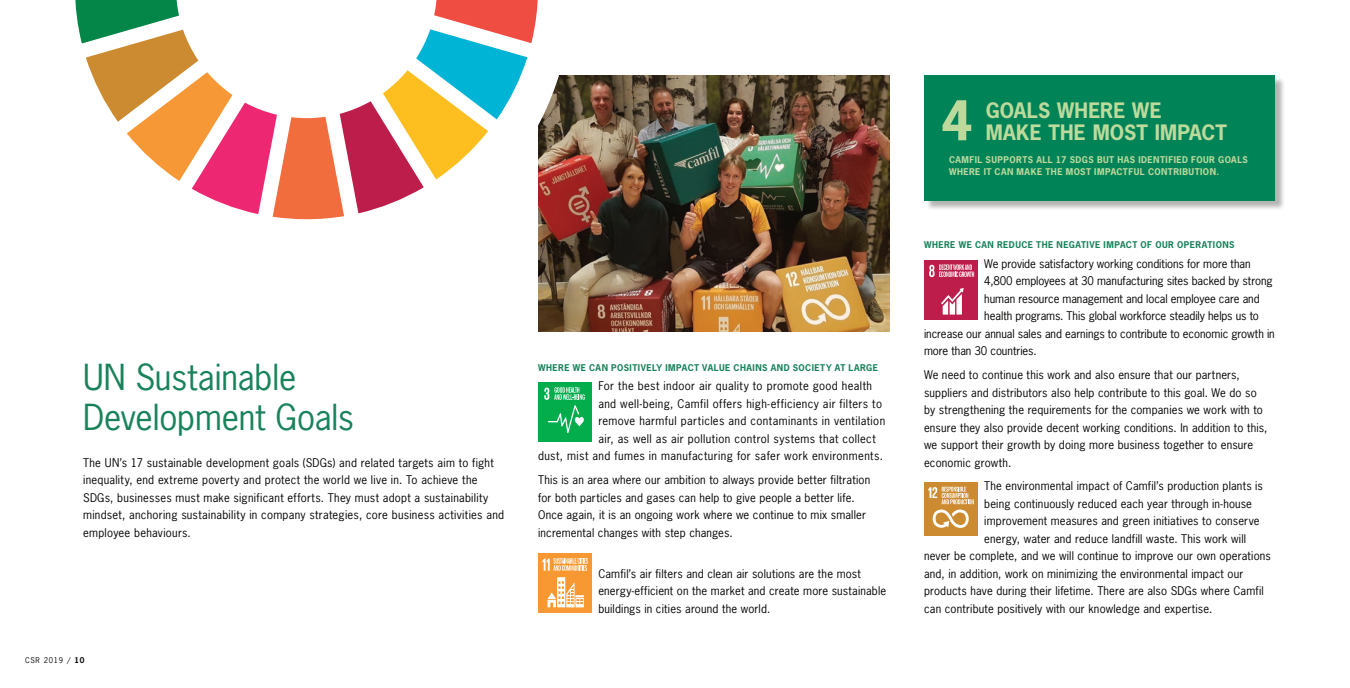
<style>
.page{position:relative;width:1350px;height:688px;background:#fff}
.page>*{position:absolute;margin:0;border:0;box-sizing:border-box;transform-origin:0 0}
.t1{font:700 51.38px "News Gothic";color:#bed99c}
.t2{font:33.75px/40.5px "News Gothic";letter-spacing:-.005em;color:#18835a}
.t3{font:700 20px/22.5px "News Gothic";letter-spacing:.005em;color:#bed99c}
.t4{font:11.25px/17.5px "News Gothic";letter-spacing:.015em;color:#040503}
.t5{font:11.25px "News Gothic";letter-spacing:-.005em;color:#040503}
.t6{font:11.25px "News Gothic";letter-spacing:.035em;color:#040503}
.t7{font:700 8.75px "News Gothic";letter-spacing:.05em;color:#18835a}
.t8{font:700 8.75px/12.5px "News Gothic";letter-spacing:.05em;color:#bed99c}
.t9{font:7.5px "News Gothic";letter-spacing:.1em;color:#040503}
.s1{font-weight:700}
</style>
<div class="page">
<div style="left:538px;top:382px;width:53px;height:60px;background:#03ad4c"></div>
<svg style="left:544px;top:387px;width:41px;height:46px"></svg>
<div style="left:538px;top:553px;width:53px;height:60px;background:#f79832"></div>
<svg style="left:548px;top:577px;width:36px;height:30px"></svg>
<svg style="left:542px;top:558px;width:46px;height:12px"></svg>
<div style="left:924px;top:260px;width:53px;height:59px;background:#bd1d4a"></div>
<svg style="left:941px;top:288px;width:23px;height:26px"></svg>
<svg style="left:929px;top:264px;width:45px;height:13px"></svg>
<div style="left:924px;top:482px;width:53px;height:54px;background:#cc8b30"></div>
<svg style="left:928px;top:486px;width:46px;height:42px"></svg>
<img style="left:538px;top:75px;width:351px;height:256px">
<svg style="left:297px;top:75px;width:275px;height:194px"></svg>
<svg style="left:75px;top:0;width:463px;height:219px"></svg>
<div style="left:926px;top:77px;width:360px;height:134px;background:#040503;opacity:.3"></div>
<div style="left:924px;top:75px;width:351px;height:125px;background:#008457"></div>
<h2 class="t2" style="left:83px;top:356px;width:272px">UN Sustainable<br>Development Goals</h2>
<p class="t4" style="left:83px;top:453px;width:422px">The UN’s 17 sustainable development goals (SDGs) and related targets aim to fight inequality, end extreme poverty and protect the world we live in. To achieve the SDGs, businesses must make significant efforts. They must adopt a sustainability mindset, anchoring sustainability in company strategies, core business activities and employee behaviours.</p>
<p class="t9" style="left:25px;top:655px;width:61px">CSR 2019 / <span class="s1">10</span></p>
<p class="t7" style="left:538px;top:362px;width:342px">WHERE WE CAN POSITIVELY IMPACT VALUE CHAINS AND SOCIETY AT LARGE</p>
<p class="t6" style="left:598px;top:379px;width:275px">For the best indoor air quality to promote good health</p>
<p class="t6" style="left:598px;top:396px;width:285px">and well-being, Camfil offers high-efficiency air filters to</p>
<p class="t6" style="left:598px;top:414px;width:288px">remove harmful particles and contaminants in ventilation</p>
<p class="t6" style="left:598px;top:431px;width:279px">air, as well as air pollution control systems that collect</p>
<p class="t6" style="left:538px;top:449px;width:346px">dust, mist and fumes in manufacturing for safer work environments.</p>
<p class="t4" style="left:538px;top:471px;width:334px">This is an area where our ambition to always provide better filtration for both particles and gases can help to give people a better life.<br>Once again, it is an ongoing work where we continue to mix smaller incremental changes with step changes.</p>
<p class="t4" style="left:598px;top:564px;width:289px">Camfil’s air filters and clean air solutions are the most energy-efficient on the market and create more sustainable buildings in cities around the world.</p>
<h1 class="t1" style="left:941px;top:87px;width:33px">4</h1>
<h3 class="t3" style="left:986px;top:99px;width:243px">GOALS WHERE WE<br>MAKE THE MOST IMPACT</h3>
<p class="t8" style="left:949px;top:153px;width:300px">CAMFIL SUPPORTS ALL 17 SDGS BUT HAS IDENTIFIED FOUR GOALS<br>WHERE IT CAN MAKE THE MOST IMPACTFUL CONTRIBUTION.</p>
<p class="t7" style="left:924px;top:239px;width:312px">WHERE WE CAN REDUCE THE NEGATIVE IMPACT OF OUR OPERATIONS</p>
<p class="t5" style="left:984px;top:256px;width:268px">We provide satisfactory working conditions for more than</p>
<p class="t5" style="left:984px;top:274px;width:290px">4,800 employees at 30 manufacturing sites backed by strong</p>
<p class="t5" style="left:984px;top:291px;width:277px">human resource management and local employee care and</p>
<p class="t5" style="left:984px;top:309px;width:276px">health programs. This global workforce steadily helps us to</p>
<p class="t5" style="left:924px;top:326px;width:352px">increase our annual sales and earnings to contribute to economic growth in</p>
<p class="t5" style="left:924px;top:344px;width:114px">more than 30 countries.</p>
<p class="t4" style="left:924px;top:366px;width:345px">We need to continue this work and also ensure that our partners, suppliers and distributors also help contribute to this goal. We do so by strengthening the requirements for the companies we work with to ensure they also provide decent working conditions. In addition to this, we support their growth by doing more business together to ensure economic growth.</p>
<p class="t4" style="left:984px;top:477px;width:280px">The environmental impact of Camfil’s production plants is</p>
<p class="t4" style="left:984px;top:494px;width:269px">being continuously reduced each year through in-house</p>
<p class="t4" style="left:984px;top:512px;width:277px">improvement measures and green initiatives to conserve</p>
<p class="t4" style="left:984px;top:529px;width:263px">energy, water and reduce landfill waste. This work will</p>
<p class="t4" style="left:924px;top:547px;width:348px">never be complete, and we will continue to improve our own operations</p>
<p class="t4" style="left:924px;top:564px;width:321px">and, in addition, work on minimizing the environmental impact our</p>
<p class="t4" style="left:924px;top:582px;width:341px">products have during their lifetime. There are also SDGs where Camfil</p>
<p class="t4" style="left:924px;top:599px;width:290px">can contribute positively with our knowledge and expertise.</p>
</div>
